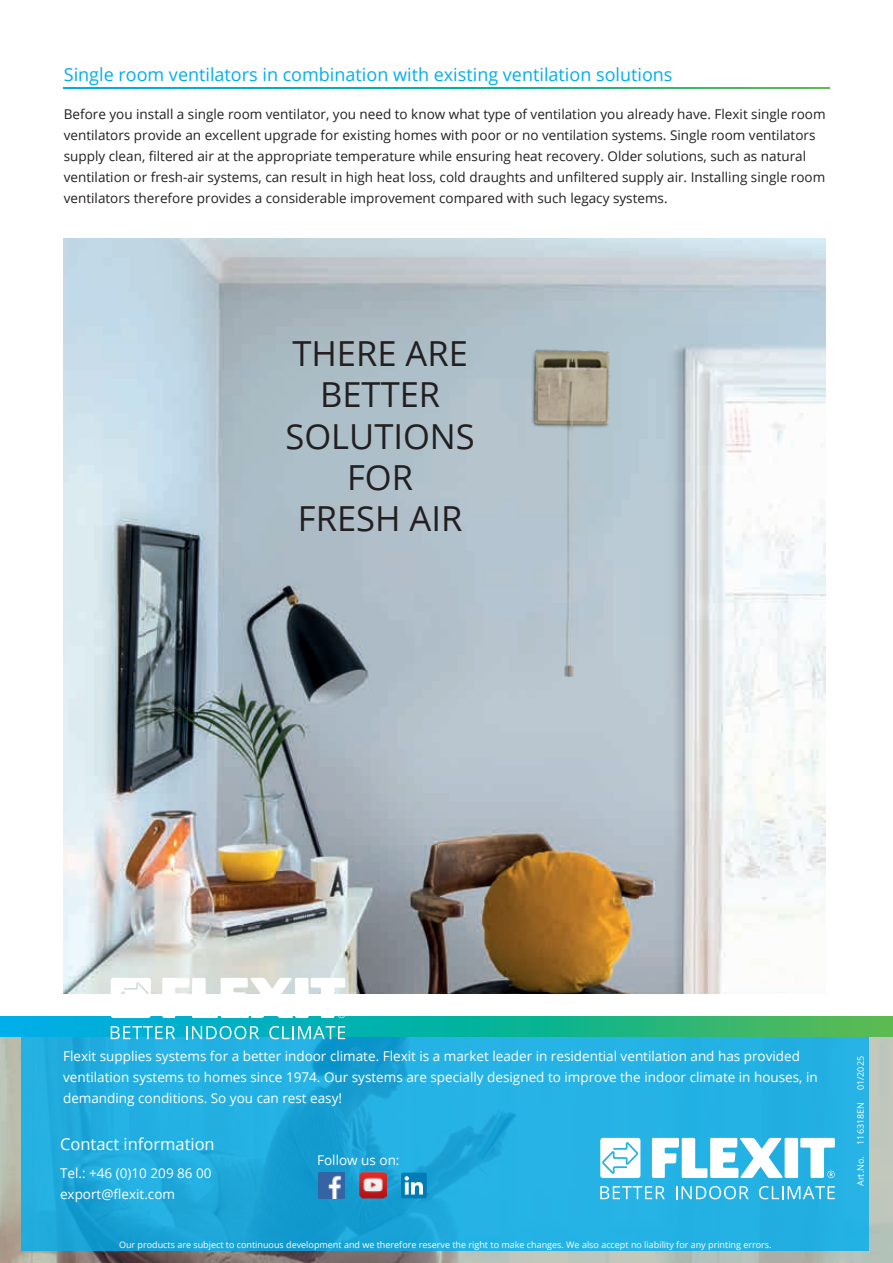
<style>
.page{position:relative;width:893px;height:1263px;background:#fff}
.page>*{position:absolute;margin:0;border:0;box-sizing:border-box;transform-origin:0 0}
.t1{font:34.5px/41.4px "Open Sans";color:#231f20;text-align:center}
.Overskrift_1{font:18px "Open Sans";color:#00aeef}
.Overskrift_2_sort{font:16.5px "Open Sans";color:#fff}
.brosjyre__tekst_svart{font:13.5px/21px "Open Sans";color:#231f20}
.brødtekst_9-14{font:13.5px/21px "Open Sans";color:#fff}
.Overskrift_2_sort-2{font:13.5px "Open Sans";color:#fff}
.Bildetekst{font:9px "Open Sans";color:#fff}
</style>
<div class="page">
<svg style="left:0;top:1037px;width:893px;height:226px;background:#a8aaa2"></svg>
<svg style="left:21px;top:1037px;width:847px;height:214px;background:#21acde"></svg>
<img style="left:318px;top:1172px;width:26px;height:26px">
<div style="left:401px;top:1173px;width:26px;height:25px;background:#007bb6;border-radius:2px"></div>
<svg style="left:405px;top:1176px;width:24px;height:19px"></svg>
<img style="left:360px;top:1172px;width:27px;height:27px">
<svg style="left:0;top:1017px;width:893px;height:20px;background:#18b398"></svg>
<svg style="left:64px;top:88px;width:765px;height:1px"></svg>
<img style="left:64px;top:239px;width:762px;height:755px">
<img style="left:525px;top:339px;width:96px;height:354px">
<svg style="left:162px;top:978px;width:183px;height:40px"></svg>
<svg style="left:111px;top:1026px;width:64px;height:13px"></svg>
<svg style="left:186px;top:1026px;width:73px;height:13px"></svg>
<svg style="left:269px;top:1026px;width:76px;height:13px"></svg>
<svg style="left:111px;top:978px;width:40px;height:40px"></svg>
<svg style="left:652px;top:1138px;width:183px;height:40px"></svg>
<svg style="left:600px;top:1186px;width:65px;height:13px"></svg>
<svg style="left:676px;top:1186px;width:73px;height:13px"></svg>
<svg style="left:759px;top:1186px;width:76px;height:13px"></svg>
<svg style="left:600px;top:1138px;width:40px;height:40px"></svg>
<p class="Overskrift_1" style="left:64px;top:62px;width:610px">Single room ventilators in combination with existing ventilation solutions</p>
<p class="brosjyre__tekst_svart" style="left:64px;top:103px;width:763px">Before you install a single room ventilator, you need to know what type of ventilation you already have. Flexit single room ventilators provide an excellent upgrade for existing homes with poor or no ventilation systems. Single room ventilators supply clean, filtered air at the appropriate temperature while ensuring heat recovery. Older solutions, such as natural ventilation or fresh-air systems, can result in high heat loss, cold draughts and unfiltered supply air. Installing single room ventilators therefore provides a considerable improvement compared with such legacy systems.</p>
<p class="t1" style="left:285px;top:332px;width:191px">THERE ARE<br>BETTER<br>SOLUTIONS<br>FOR<br>FRESH AIR</p>
<p class="brødtekst_9-14" style="left:63px;top:1045px;width:756px">Flexit supplies systems for a better indoor climate. Flexit is a market leader in residential ventilation and has provided ventilation systems to homes since 1974. Our systems are specially designed to improve the indoor climate in houses, in demanding conditions. So you can rest easy!</p>
<p class="Overskrift_2_sort" style="left:60px;top:1132px;width:156px">Contact information</p>
<p class="brødtekst_9-14" style="left:60px;top:1162px;width:153px">Tel.: +46 (0)10 209 86 00</p>
<p class="brødtekst_9-14" style="left:60px;top:1183px;width:117px">export@flexit.com</p>
<p class="Overskrift_2_sort-2" style="left:317px;top:1151px;width:84px">Follow us on:</p>
<p class="Bildetekst" style="left:119px;top:1238px;width:654px">Our products are subject to continuous development and we therefore reserve the right to make changes. We also accept no liability for any printing errors.</p>
<p class="Bildetekst" style="left:854px;top:1090px;width:36px;rotate:-90deg">01/2025</p>
<p class="Bildetekst" style="left:854px;top:1145px;width:44px;rotate:-90deg">116318EN</p>
<p class="Bildetekst" style="left:854px;top:1186px;width:31px;rotate:-90deg">Art.No.</p>
</div>
